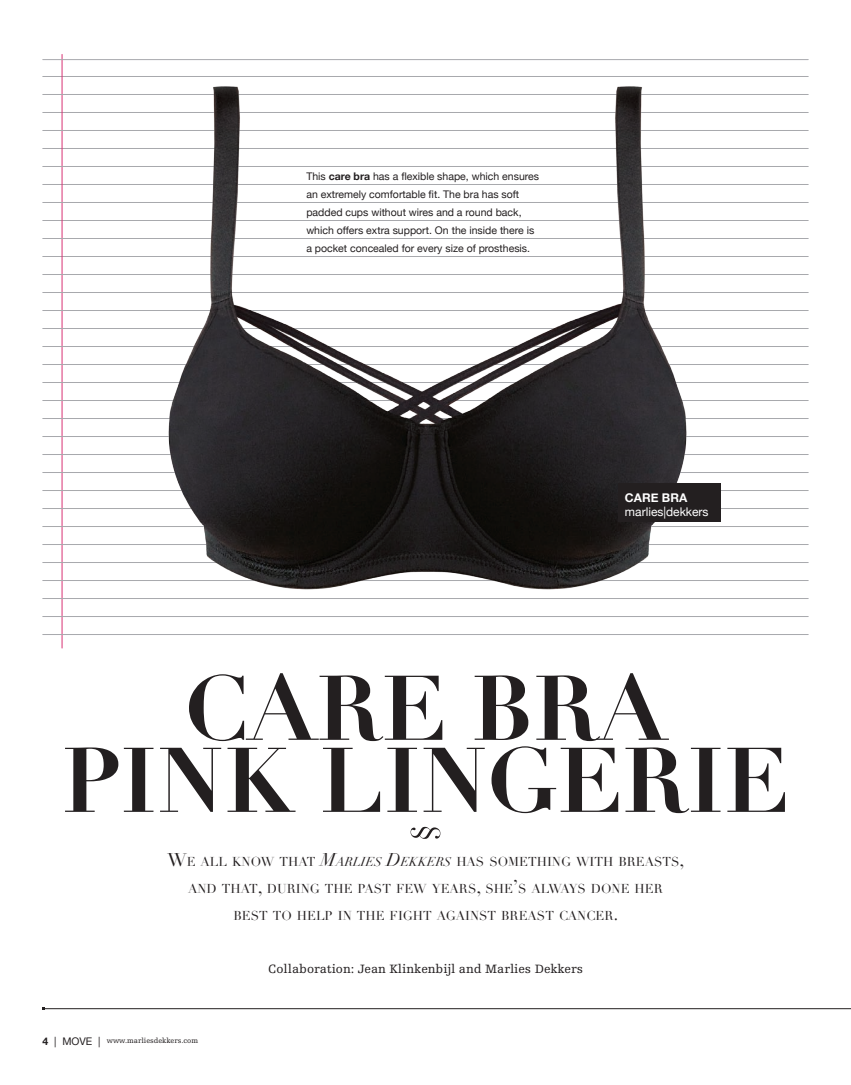
<style>
.page{position:relative;width:851px;height:1085px;background:#fff}
.page>*{position:absolute;margin:0;border:0;box-sizing:border-box;transform-origin:0 0}
.t1{font:700 90px/72px "Didot";color:#231f20;text-align:center}
.broodtekst{font:12.75px "Egyptienne F";color:#231f20}
.broodtekst-2{font:12.6px/27px "Didot";color:#231f20;text-align:center}
.broodtekst-3{font:12px "Helvetica Neue";color:#fff}
.broodtekst-4{font:700 12px "Helvetica Neue";color:#fff}
.broodtekst-5{font:10.5px/18px "Helvetica Neue";color:#231f20}
.t2{font:7.5px "Egyptienne F";color:#231f20}
.s1{font-weight:700}
.s2{font-size:18px}
.s3{font-style:italic;font-size:18px}
.s4{font-style:italic}
.s5{font-family:"Helvetica Neue";font-weight:700;font-size:10.5px}
.s6{font-family:"Helvetica Neue";font-size:10.5px}
</style>
<div class="page">
<hr style="left:44px;top:1008px;width:806px;height:1px;background:#231f20">
<hr style="left:43px;top:76px;width:765px;height:1px;background:#a8a9ad">
<hr style="left:43px;top:112px;width:765px;height:1px;background:#a8a9ad">
<hr style="left:43px;top:148px;width:765px;height:1px;background:#a8a9ad">
<hr style="left:43px;top:184px;width:765px;height:1px;background:#a8a9ad">
<hr style="left:43px;top:220px;width:765px;height:1px;background:#a8a9ad">
<hr style="left:43px;top:256px;width:765px;height:1px;background:#a8a9ad">
<hr style="left:62px;top:54px;width:1px;height:594px;background:#d83274">
<hr style="left:43px;top:94px;width:765px;height:1px;background:#a8a9ad">
<hr style="left:43px;top:130px;width:765px;height:1px;background:#a8a9ad">
<hr style="left:43px;top:166px;width:765px;height:1px;background:#a8a9ad">
<hr style="left:43px;top:202px;width:765px;height:1px;background:#a8a9ad">
<hr style="left:43px;top:238px;width:765px;height:1px;background:#a8a9ad">
<hr style="left:43px;top:274px;width:765px;height:1px;background:#a8a9ad">
<hr style="left:43px;top:292px;width:765px;height:1px;background:#a8a9ad">
<hr style="left:43px;top:328px;width:765px;height:1px;background:#a8a9ad">
<hr style="left:43px;top:364px;width:765px;height:1px;background:#a8a9ad">
<hr style="left:43px;top:400px;width:765px;height:1px;background:#a8a9ad">
<hr style="left:43px;top:436px;width:765px;height:1px;background:#a8a9ad">
<hr style="left:43px;top:472px;width:765px;height:1px;background:#a8a9ad">
<hr style="left:43px;top:310px;width:765px;height:1px;background:#a8a9ad">
<hr style="left:43px;top:346px;width:765px;height:1px;background:#a8a9ad">
<hr style="left:43px;top:382px;width:765px;height:1px;background:#a8a9ad">
<hr style="left:43px;top:418px;width:765px;height:1px;background:#a8a9ad">
<hr style="left:43px;top:454px;width:765px;height:1px;background:#a8a9ad">
<hr style="left:43px;top:490px;width:765px;height:1px;background:#a8a9ad">
<hr style="left:43px;top:526px;width:765px;height:1px;background:#a8a9ad">
<hr style="left:43px;top:562px;width:765px;height:1px;background:#a8a9ad">
<hr style="left:43px;top:598px;width:765px;height:1px;background:#a8a9ad">
<hr style="left:43px;top:508px;width:765px;height:1px;background:#a8a9ad">
<hr style="left:43px;top:544px;width:765px;height:1px;background:#a8a9ad">
<hr style="left:43px;top:580px;width:765px;height:1px;background:#a8a9ad">
<hr style="left:43px;top:616px;width:765px;height:1px;background:#a8a9ad">
<img style="left:168px;top:86px;width:553px;height:504px">
<svg style="left:410px;top:826px;width:30px;height:12px"></svg>
<hr style="left:43px;top:634px;width:765px;height:1px;background:#a8a9ad">
<div style="left:618px;top:483px;width:102px;height:39px;background:#231f20"></div>
<hr style="left:43px;top:59px;width:765px;height:1px;background:#a8a9ad">
<p class="broodtekst-5" style="left:306px;top:167px;width:234px">This <span class="s1">care bra</span> has a flexible shape, which ensures an extremely comfortable fit. The bra has soft padded cups without wires and a round back, which offers extra support. On the inside there is a pocket concealed for every size of prosthesis.</p>
<p class="broodtekst-4" style="left:625px;top:490px;width:64px">CARE BRA</p>
<p class="broodtekst-3" style="left:625px;top:504px;width:85px">marlies|dekkers</p>
<p class="t1" style="left:62px;top:673px;width:728px">CARE BRA<br>PINK LINGERIE</p>
<p class="broodtekst-2" style="left:167px;top:848px;width:518px"><span class="s2">W</span>E ALL KNOW THAT <span class="s3">M</span><span class="s4">ARLIES</span> <span class="s3">D</span><span class="s4">EKKERS</span> HAS SOMETHING WITH BREASTS<span class="s2">,<br></span>AND THAT<span class="s2">,</span> DURING THE PAST FEW YEARS<span class="s2">,</span> SHE<span class="s2">’</span>S ALWAYS DONE HER<br>BEST TO HELP IN THE FIGHT AGAINST BREAST CANCER<span class="s2">.</span></p>
<p class="t2" style="left:43px;top:1036px;width:157px"><span class="s5">4</span> <span class="s6">| MOVE |</span> www.marliesdekkers.com</p>
<p class="broodtekst" style="left:268px;top:961px;width:316px">Collaboration: Jean Klinkenbijl and Marlies Dekkers</p>
</div>
